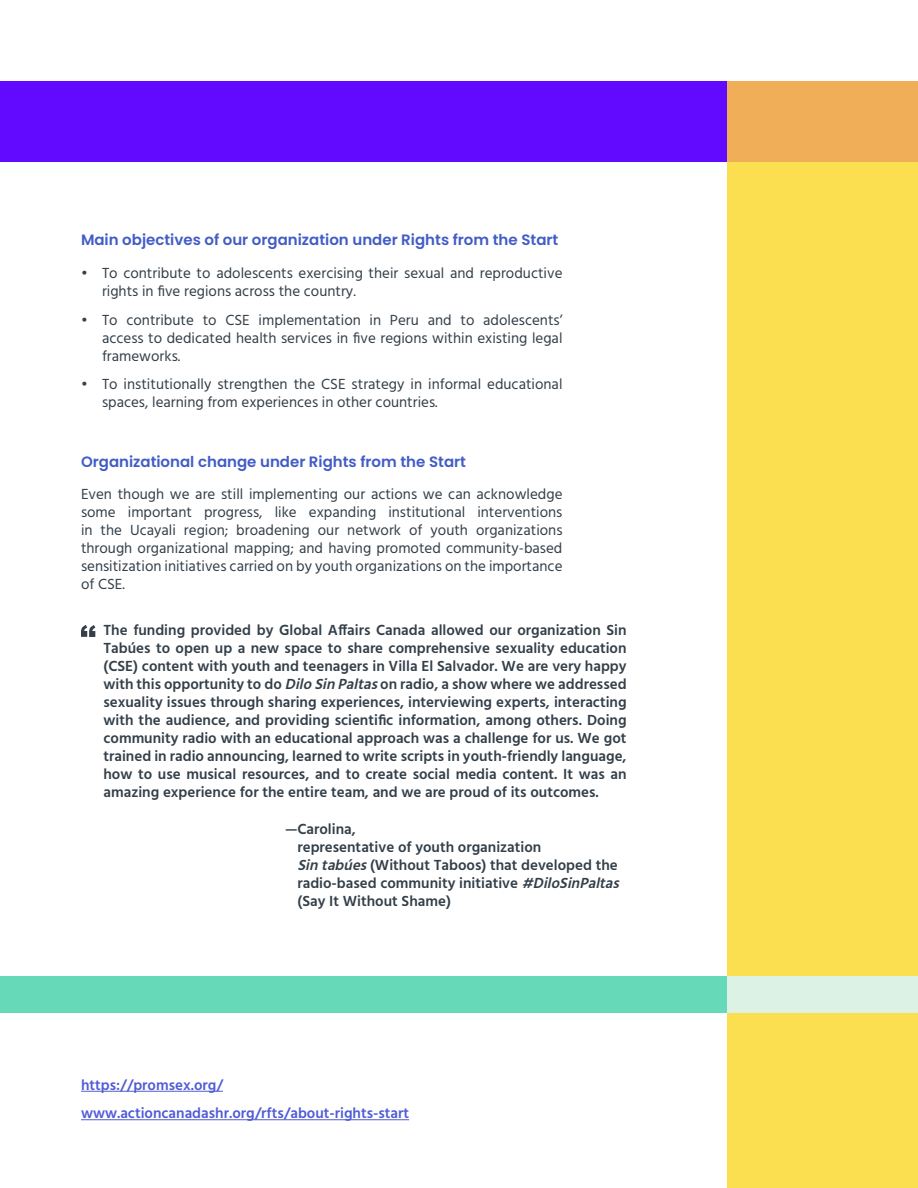
<style>
.page{position:relative;width:918px;height:1188px;background:#fff}
.page>*{position:absolute;margin:0;border:0;box-sizing:border-box;transform-origin:0 0}
.t1{font:600 15px/18px "Hind";color:#333f49;text-align:justify}
.t2{font:15px/18px "Hind";color:#333f49}
.t3{font:600 15px "Poppins";color:#425cc7}
.t4{font:600 15px/28.5px "Hind";color:#4f5cd6}
.s1{font-style:italic}
</style>
<div class="page">
<div style="left:728px;top:81px;width:190px;height:1107px;background:#fcdf51"></div>
<div style="left:0;top:81px;width:728px;height:81px;background:#610aff"></div>
<div style="left:0;top:976px;width:728px;height:36px;background:#66d9b9"></div>
<div style="left:728px;top:81px;width:190px;height:81px;background:#f1ae59"></div>
<div style="left:728px;top:976px;width:190px;height:36px;background:#dcf2e4"></div>
<svg style="left:81px;top:625px;width:14px;height:12px"></svg>
<hr style="left:81px;top:1091px;width:142px;height:1px;background:#4f5cd6">
<hr style="left:81px;top:1119px;width:328px;height:1px;background:#4f5cd6">
<p class="t3" style="left:81px;top:231px;width:479px">Main objectives of our organization under Rights from the Start</p>
<p class="t2" style="left:102px;top:265px;width:462px;text-indent:-21px">• To contribute to adolescents exercising their sexual and reproductive rights in five regions across the country.</p>
<p class="t2" style="left:102px;top:312px;width:462px;text-align:justify;text-indent:-21px">• To contribute to CSE implementation in Peru and to adolescents’ access to dedicated health services in five regions within existing legal frameworks.</p>
<p class="t2" style="left:102px;top:376px;width:462px;text-indent:-21px">• To institutionally strengthen the CSE strategy in informal educational spaces, learning from experiences in other countries.</p>
<p class="t3" style="left:81px;top:453px;width:387px">Organizational change under Rights from the Start</p>
<p class="t2" style="left:81px;top:486px;width:483px;text-align:justify">Even though we are still implementing our actions we can acknowledge some important progress, like expanding institutional interventions in the Ucayali region; broadening our network of youth organizations through organizational mapping; and having promoted community-based sensitization initiatives carried on by youth organizations on the importance of CSE.</p>
<p class="t1" style="left:103px;top:622px;width:525px">The funding provided by Global Affairs Canada allowed our organization Sin Tabúes to open up a new space to share comprehensive sexuality education (CSE) content with youth and teenagers in Villa El Salvador. We are very happy with this opportunity to do <span class="s1">DiloSinPaltas</span>on radio, a show where we addressed sexuality issues through sharing experiences, interviewing experts, interacting with the audience, and providing scientific information, among others. Doing community radio with an educational approach was a challenge for us. We got trained in radio announcing, learned to write scripts in youth-friendly language, how to use musical resources, and to create social media content. It was an amazing experience for the entire team, and we are proud of its outcomes.</p>
<p class="t1" style="left:297px;top:821px;width:328px;text-align:left;text-indent:-12px">—Carolina,<br>representative of youth organization <span class="s1">Sintabúes</span>(Without Taboos) that developed the radio‑based community initiative <span class="s1">#DiloSinPaltas </span>(Say It Without Shame)</p>
<p class="t4" style="left:81px;top:1071px;width:330px">https://promsex.org/ www.actioncanadashr.org/rfts/about-rights-start</p>
</div>
